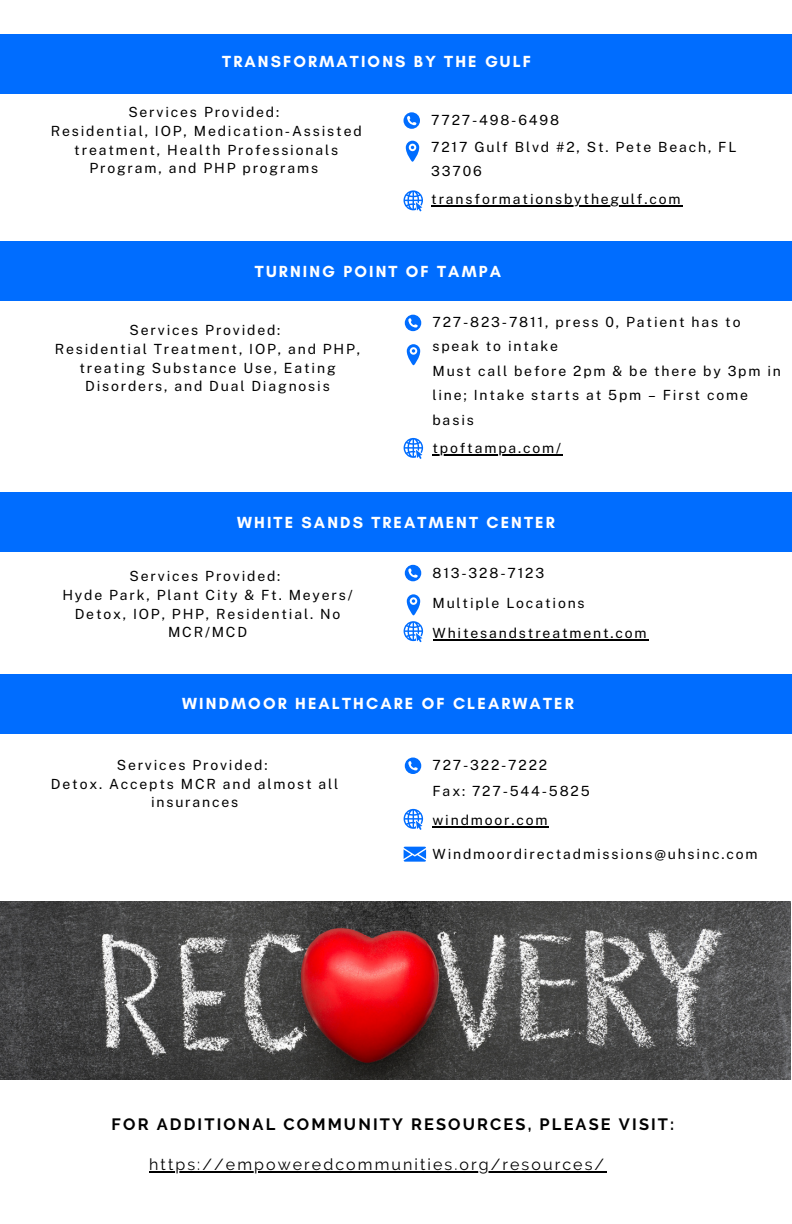
<style>
.page{position:relative;width:792px;height:1224px;background:#fff}
.page>*{position:absolute;margin:0;border:0;box-sizing:border-box;transform-origin:0 0}
.t1{font:700 16.4px "Glacial Indifference";letter-spacing:.13em;color:#fff}
.t2{font:700 16.4px "Raleway";letter-spacing:.13em;color:#000}
.t3{font:16px "Raleway";letter-spacing:.13em;color:#000}
.t4{font:14px/18.6px "Public Sans";letter-spacing:.13em;color:#000}
</style>
<div class="page">
<div style="left:0;top:492px;width:792px;height:60px;background:#006dff"></div>
<div style="left:0;top:674px;width:792px;height:60px;background:#006dff"></div>
<svg style="left:407px;top:594px;width:13px;height:21px"></svg>
<svg style="left:405px;top:565px;width:16px;height:16px"></svg>
<svg style="left:404px;top:621px;width:19px;height:21px"></svg>
<svg style="left:405px;top:758px;width:16px;height:16px"></svg>
<svg style="left:404px;top:809px;width:19px;height:21px"></svg>
<div style="left:0;top:34px;width:792px;height:60px;background:#006dff"></div>
<svg style="left:407px;top:344px;width:13px;height:21px"></svg>
<svg style="left:405px;top:315px;width:16px;height:16px"></svg>
<svg style="left:404px;top:438px;width:19px;height:21px"></svg>
<svg style="left:404px;top:847px;width:22px;height:15px"></svg>
<div style="left:0;top:241px;width:792px;height:60px;background:#006dff"></div>
<svg style="left:404px;top:112px;width:16px;height:17px"></svg>
<svg style="left:404px;top:190px;width:19px;height:21px"></svg>
<svg style="left:406px;top:141px;width:13px;height:21px"></svg>
<img style="left:0;top:901px;width:790px;height:179px">
<hr style="left:433px;top:826px;width:116px;height:2px;background:#000">
<hr style="left:433px;top:639px;width:215px;height:2px;background:#000">
<hr style="left:433px;top:454px;width:130px;height:1px;background:#000">
<hr style="left:431px;top:206px;width:251px;height:1px;background:#000">
<hr style="left:149px;top:1172px;width:457px;height:1px;background:#000">
<p class="t1" style="left:222px;top:52px;width:310px">TRANSFORMATIONS BY THE GULF</p>
<p class="t4" style="left:51px;top:103px;width:312px;text-align:center">Services Provided:<br>Residential, IOP, Medication-Assisted treatment, Health Professionals<br>Program, and PHP programs</p>
<p class="t4" style="left:431px;top:107px;width:307px;line-height:26.8px">7727-498-6498<br>7217 Gulf Blvd #2, St. Pete Beach, FL</p>
<p class="t4" style="left:431px;top:157px;width:251px;line-height:28px">33706 transformationsbythegulf.com</p>
<p class="t1" style="left:255px;top:262px;width:248px">TURNING POINT OF TAMPA</p>
<p class="t4" style="left:433px;top:310px;width:350px;line-height:24.4px">727-823-7811, press 0, Patient has to speak to intake<br>Must call before 2pm &amp; be there by 3pm in line; Intake starts at 5pm – First come basis</p>
<p class="t4" style="left:433px;top:438px;width:130px">tpoftampa.com/</p>
<p class="t4" style="left:55px;top:321px;width:307px;text-align:center">Services Provided:<br>Residential Treatment, IOP, and PHP, treating Substance Use, Eating<br>Disorders, and Dual Diagnosis</p>
<p class="t1" style="left:237px;top:512px;width:319px">WHITE SANDS TREATMENT CENTER</p>
<p class="t4" style="left:62px;top:567px;width:292px;text-align:center">Services Provided:<br>Hyde Park, Plant City &amp; Ft. Meyers/<br>Detox, IOP, PHP, Residential. No<br>MCR/MCD</p>
<p class="t4" style="left:433px;top:557px;width:216px;line-height:30.4px">813-328-7123<br>Multiple Locations<br>Whitesandstreatment.com</p>
<p class="t1" style="left:182px;top:694px;width:393px">WINDMOOR HEALTHCARE OF CLEARWATER</p>
<p class="t4" style="left:51px;top:756px;width:289px;text-align:center">Services Provided:<br>Detox. Accepts MCR and almost all insurances</p>
<p class="t4" style="left:433px;top:752px;width:159px;line-height:25.6px">727-322-7222<br>Fax: 727-544-5825</p>
<p class="t4" style="left:433px;top:811px;width:117px">windmoor.com</p>
<p class="t4" style="left:433px;top:845px;width:327px">Windmoordirectadmissions@uhsinc.com</p>
<p class="t2" style="left:112px;top:1115px;width:564px">FOR ADDITIONAL COMMUNITY RESOURCES, PLEASE VISIT:</p>
<p class="t3" style="left:149px;top:1155px;width:457px">https://empoweredcommunities.org/resources/</p>
</div>
